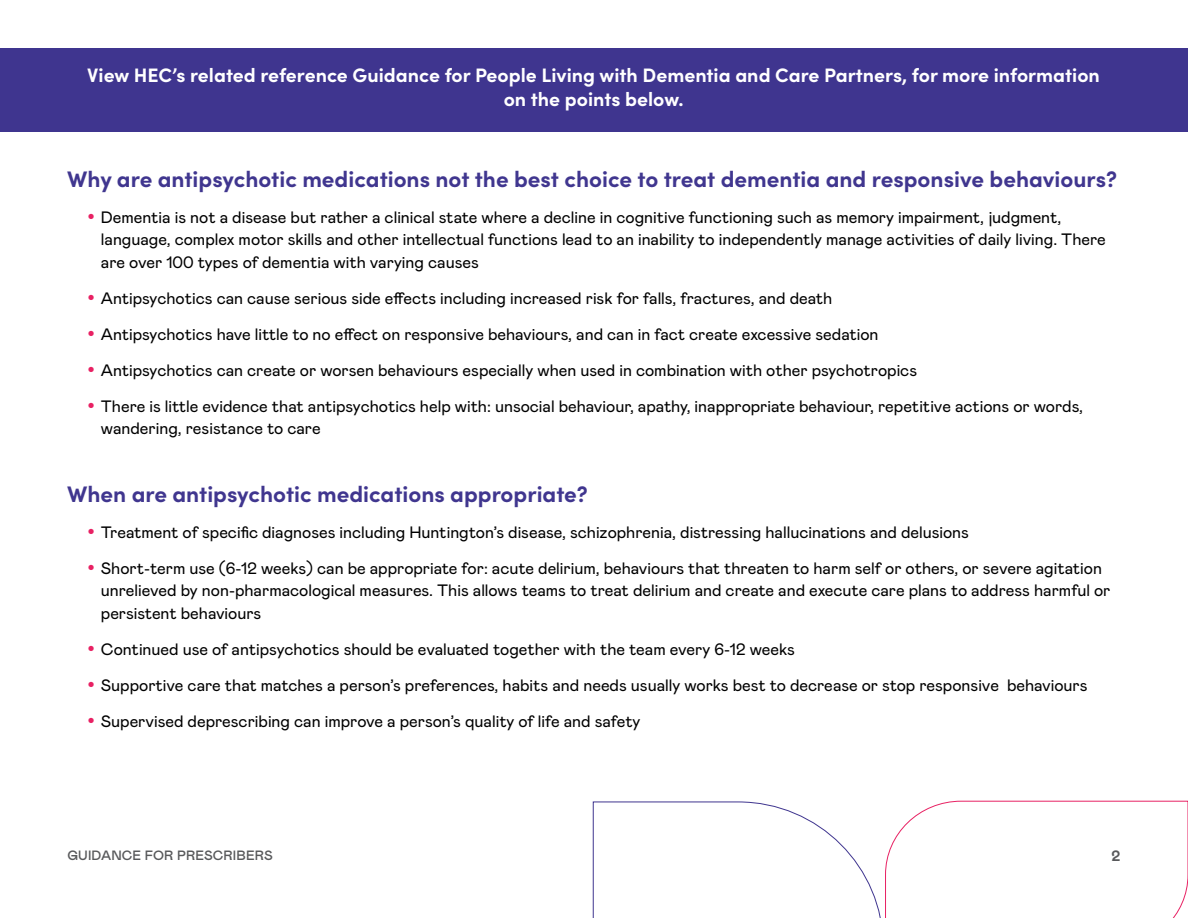
<style>
.page{position:relative;width:1188px;height:918px;background:#fff}
.page>*{position:absolute;margin:0;border:0;box-sizing:border-box;transform-origin:0 0}
.Numbered_Heading{font:700 22.5px "Sofia Pro";color:#40368f}
.HIGHLIGHT{font:700 19.5px/23.4px "Sofia Pro";color:#fff;text-align:center}
.t1{font:16.5px/22.5px "Mabry Pro";color:#000}
.t2{font:700 15px "Mabry Pro";color:#58595b}
.t3{font:500 13.5px "Mabry Pro";letter-spacing:.01em;color:#58595b}
.s1{font-family:"Arial";font-size:21px;color:#e82163}
</style>
<div class="page">
<svg style="left:593px;top:800px;width:595px;height:118px"></svg>
<div style="left:0;top:48px;width:1188px;height:84px;background:#3f358f"></div>
<p class="HIGHLIGHT" style="left:87px;top:62px;width:1014px">View HEC’s related reference Guidance for People Living with Dementia and Care Partners, for more information on the points below.</p>
<h1 class="Numbered_Heading" style="left:67px;top:162px;width:1052px">Why are antipsychotic medications not the best choice to treat dementia and responsive behaviours?</h1>
<p class="t1" style="left:101px;top:205px;width:1007px;text-indent:-14px"><span class="s1">•</span> Dementia is not a disease but rather a clinical state where a decline in cognitive functioning such as memory impairment, judgment, language, complex motor skills and other intellectual functions lead to an inability to independently manage activities of daily living. There are over 100 types of dementia with varying causes</p>
<p class="t1" style="left:87px;top:286px;width:746px"><span class="s1">•</span> Antipsychotics can cause serious side effects including increased risk for falls, fractures, and death</p>
<p class="t1" style="left:87px;top:322px;width:793px"><span class="s1">•</span> Antipsychotics have little to no effect on responsive behaviours, and can in fact create excessive sedation</p>
<p class="t1" style="left:87px;top:358px;width:831px"><span class="s1">•</span> Antipsychotics can create or worsen behaviours especially when used in combination with other psychotropics</p>
<p class="t1" style="left:101px;top:394px;width:984px;text-indent:-14px"><span class="s1">•</span> There is little evidence that antipsychotics help with: unsocial behaviour, apathy, inappropriate behaviour, repetitive actions or words, wandering, resistance to care</p>
<h1 class="Numbered_Heading" style="left:67px;top:477px;width:522px">When are antipsychotic medications appropriate?</h1>
<p class="t1" style="left:87px;top:520px;width:883px"><span class="s1">•</span> Treatment of specific diagnoses including Huntington’s disease, schizophrenia, distressing hallucinations and delusions</p>
<p class="t1" style="left:101px;top:556px;width:1011px;text-indent:-14px"><span class="s1">•</span> Short-term use (6-12 weeks) can be appropriate for: acute delirium, behaviours that threaten to harm self or others, or severe agitation unrelieved by non-pharmacological measures. This allows teams to treat delirium and create and execute care plans to address harmful or persistent behaviours</p>
<p class="t1" style="left:87px;top:637px;width:709px"><span class="s1">•</span> Continued use of antipsychotics should be evaluated together with the team every 6-12 weeks</p>
<p class="t1" style="left:87px;top:673px;width:1002px"><span class="s1">•</span> Supportive care that matches a person’s preferences, habits and needs usually works best to decrease or stop responsive behaviours</p>
<p class="t1" style="left:87px;top:709px;width:554px"><span class="s1">•</span> Supervised deprescribing can improve a person’s quality of life and safety</p>
<p class="t3" style="left:68px;top:846px;width:207px">GUIDANCE FOR PRESCRIBERS</p>
<p class="t2" style="left:1112px;top:845px;width:10px">2</p>
</div>
